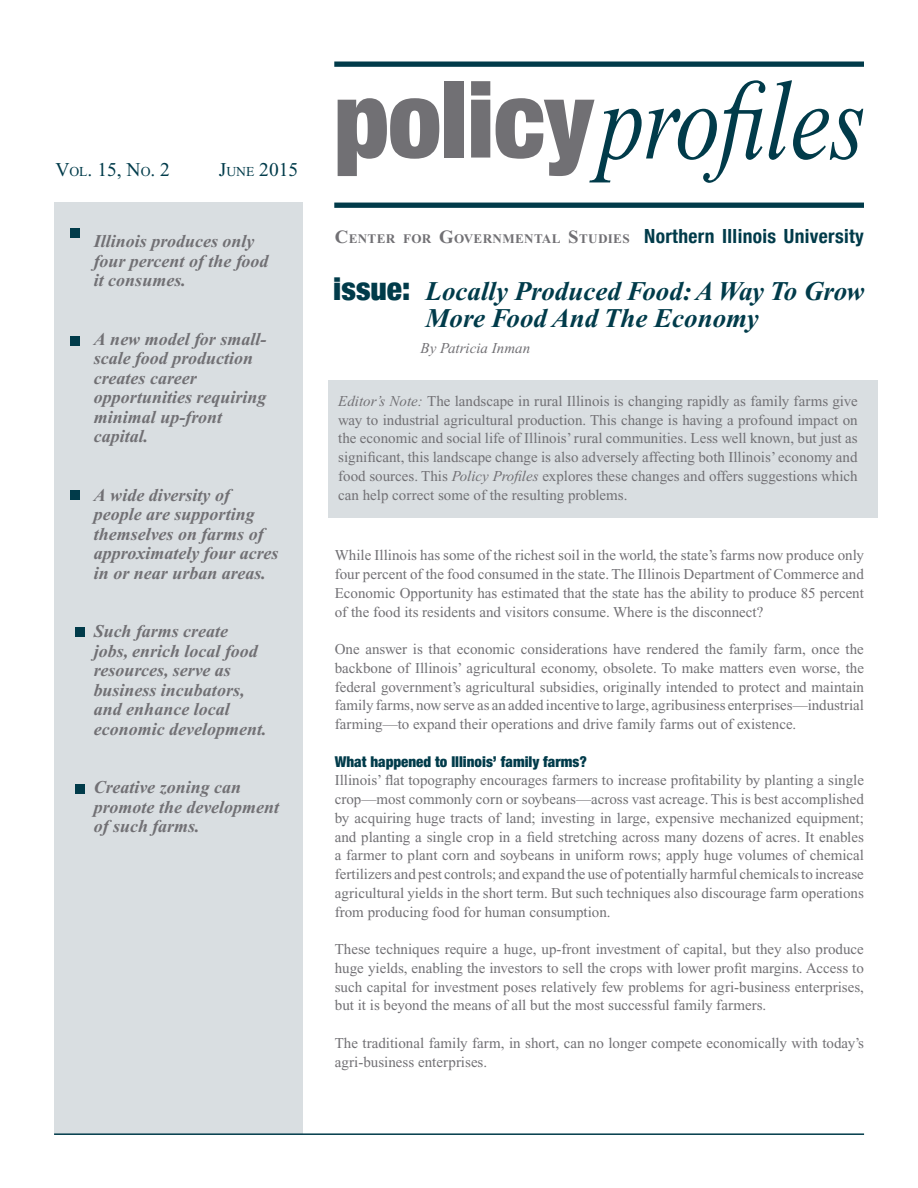
<style>
.page{position:relative;width:918px;height:1188px;background:#fff}
.page>*{position:absolute;margin:0;border:0;box-sizing:border-box;transform-origin:0 0}
.t1{font:italic 112.5px "Times New Roman";color:#013b4a;scale:.8 1}
.t2{font:900 condensed 31.5px "Helvetica Neue";color:#013b4a}
.t3{font:italic 700 27px/27px "Times New Roman";color:#013b4a}
.t4{font:700 condensed 19.5px "Helvetica Neue";letter-spacing:.02em;color:#013b4a}
.t5{font:19.5px "Times New Roman";color:#013b4a}
.t6{font:italic 700 18px/19.5px "Times New Roman";color:#717074}
.t7{font:15px/18.8px "Times New Roman";color:#717074;text-align:justify}
.t8{font:900 condensed 15px "Helvetica Neue";color:#013b4a}
.t9{font:italic 15px "Times New Roman";color:#717074}
.s1{font-size:13.65px}
.s2{font-family:"Helvetica Neue";font-weight:900;font-style:normal;font-stretch:condensed;font-size:106.95px;color:#717074}
.s3{font-family:"Times New Roman";font-stretch:normal;font-size:18.75px;color:#717074}
.s4{font-family:"Times New Roman";font-stretch:normal;font-size:13.2px;color:#717074}
.s5{font-style:italic}
</style>
<div class="page">
<div style="left:54px;top:202px;width:248px;height:931px;background:#d9dee1"></div>
<div style="left:328px;top:380px;width:550px;height:137px;background:#d9dee1"></div>
<div style="left:334px;top:62px;width:530px;height:5px;background:#013b4a"></div>
<div style="left:334px;top:203px;width:530px;height:5px;background:#013b4a"></div>
<div style="left:70px;top:228px;width:10px;height:10px;background:#013b4a"></div>
<div style="left:70px;top:336px;width:10px;height:10px;background:#013b4a"></div>
<hr style="left:54px;top:1133px;width:810px;height:2px;background:#013b4a">
<div style="left:75px;top:627px;width:10px;height:10px;background:#013b4a"></div>
<div style="left:70px;top:490px;width:10px;height:10px;background:#013b4a"></div>
<div style="left:75px;top:785px;width:10px;height:9px;background:#013b4a"></div>
<h3 class="t5" style="left:55px;top:159px;width:116px">V<span class="s1">OL</span>. 15, N<span class="s1">O</span>. 2</h3>
<h3 class="t5" style="left:219px;top:159px;width:81px">J<span class="s1">UNE</span> 2015</h3>
<p class="t6" style="left:94px;top:232px;width:176px">Illinois produces only four percent of the food it consumes.</p>
<p class="t6" style="left:94px;top:329px;width:174px">A new model for small&shy;scale food production creates career opportunities requiring minimal up-front capital.</p>
<p class="t6" style="left:94px;top:485px;width:186px">A wide diversity of people are supporting themselves on farms of approximately four acres in or near urban areas.</p>
<p class="t6" style="left:94px;top:622px;width:174px">Such farms create jobs, enrich local food resources, serve as business incubators, and enhance local economic development.</p>
<p class="t6" style="left:94px;top:778px;width:187px">Creative zoning can promote the development of such farms.</p>
<h1 class="t1" style="left:333px;top:61px;width:666px"><span class="s2">policy</span>profiles</h1>
<h3 class="t4" style="left:335px;top:220px;width:531px"><span class="s3">C</span><span class="s4">ENTER FOR</span> <span class="s3">G</span><span class="s4">OVERNMENTAL</span> <span class="s3">S</span><span class="s4">TUDIES</span> Northern Illinois University</h3>
<h2 class="t2" style="left:333px;top:262px;width:79px">issue:</h2>
<h3 class="t3" style="left:426px;top:277px;width:441px">Locally Produced Food: A Way To Grow<br>More Food And The Economy</h3>
<p class="t9" style="left:421px;top:340px;width:111px">By Patricia Inman</p>
<p class="t7" style="left:338px;top:392px;width:521px"><span class="s5">Editor’s Note:</span> The landscape in rural Illinois is changing rapidly as family farms give way to industrial agricultural production. This change is having a profound impact on the economic and social life of Illinois’ rural communities. Less well known, but just as significant, this landscape change is also adversely affecting both Illinois’ economy and food sources. This <span class="s5">Policy Profiles</span> explores these changes and offers suggestions which can help correct some of the resulting problems.</p>
<p class="t7" style="left:335px;top:546px;width:531px">While Illinois has some of the richest soil in the world, the state’s farms now produce only four percent of the food consumed in the state. The Illinois Department of Commerce and Economic Opportunity has estimated that the state has the ability to produce 85 percent of the food its residents and visitors consume. Where is the disconnect?</p>
<p class="t7" style="left:335px;top:640px;width:531px">One answer is that economic considerations have rendered the family farm, once the backbone of Illinois’ agricultural economy, obsolete. To make matters even worse, the federal government’s agricultural subsidies, originally intended to protect and maintain family farms, now serve as an added incentive to large, agribusiness enterprises—industrial farming—to expand their operations and drive family farms out of existence.</p>
<p class="t8" style="left:335px;top:752px;width:254px">What happened to Illinois’ family farms?</p>
<p class="t7" style="left:335px;top:771px;width:531px">Illinois’ flat topography encourages farmers to increase profitability by planting a single crop—most commonly corn or soybeans—across vast acreage. This is best accomplished by acquiring huge tracts of land; investing in large, expensive mechanized equipment; and planting a single crop in a field stretching across many dozens of acres. It enables a farmer to plant corn and soybeans in uniform rows; apply huge volumes of chemical fertilizers and pest controls; and expand the use of potentially harmful chemicals to increase agricultural yields in the short term. But such techniques also discourage farm operations from producing food for human consumption.</p>
<p class="t7" style="left:335px;top:940px;width:531px">These techniques require a huge, up-front investment of capital, but they also produce huge yields, enabling the investors to sell the crops with lower profit margins. Access to such capital for investment poses relatively few problems for agri-business enterprises, but it is beyond the means of all but the most successful family farmers.</p>
<p class="t7" style="left:335px;top:1034px;width:531px">The traditional family farm, in short, can no longer compete economically with today’s agri-business enterprises.</p>
</div>
